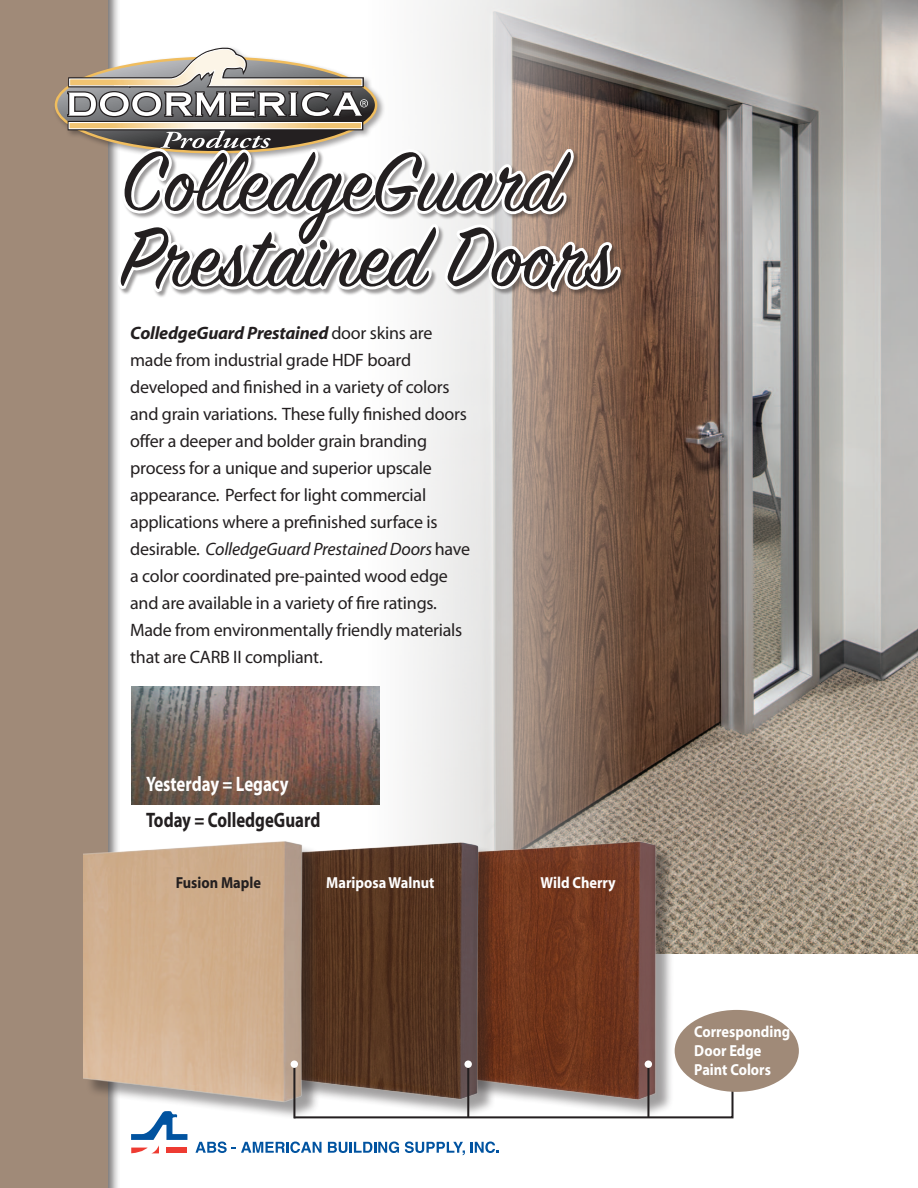
<style>
.page{position:relative;width:918px;height:1188px;background:#fff}
.page>*{position:absolute;margin:0;border:0;box-sizing:border-box;transform-origin:0 0}
.Body_Text{font:92.55px/75.2px "Sign Painter House Script";color:#231f20}
.bullet{font:700 21px "Myriad";color:#231f20;scale:.8 1}
.bullet-2{font:700 21px "Myriad";color:#fff;scale:.8 1}
.Body_Text_LRG{font:18px/27px "Myriad";letter-spacing:-.015em;color:#231f20}
.bullet-3{font:700 16.05px/18.9px "Myriad";color:#fff;scale:.9 1}
.bullet-4{font:700 16.05px "Myriad";color:#231f20;scale:.9 1}
.s1{font-weight:700;font-style:italic}
.s2{font-style:italic}
</style>
<div class="page">
<img style="left:131px;top:687px;width:234px;height:117px">
<div style="left:0;top:0;width:121px;height:1188px;background:#231f20;opacity:.63"></div>
<div style="left:0;top:0;width:108px;height:1188px;background:#a08a78"></div>
<img style="left:365px;top:0;width:553px;height:953px">
<svg style="left:195px;top:1142px;width:127px;height:11px"></svg>
<svg style="left:328px;top:1141px;width:71px;height:12px"></svg>
<svg style="left:405px;top:1142px;width:94px;height:13px"></svg>
<svg style="left:131px;top:1120px;width:56px;height:33px"></svg>
<div style="left:166px;top:1148px;width:21px;height:5px;background:#ee3b32"></div>
<div style="left:53px;top:46px;width:332px;height:115px;background:#231f20;opacity:.42"></div>
<svg style="left:56px;top:48px;width:570px;height:258px"></svg>
<img style="left:489px;top:824px;width:181px;height:263px">
<div style="left:264px;top:845px;width:233px;height:272px;background:#231f20;opacity:.43"></div>
<img style="left:320px;top:824px;width:169px;height:263px">
<div style="left:85px;top:844px;width:235px;height:276px;background:#231f20;opacity:.43"></div>
<img style="left:83px;top:824px;width:227px;height:291px">
<svg style="left:292px;top:1087px;width:442px;height:32px"></svg>
<hr style="left:293px;top:1067px;width:2px;height:51px;background:#231f20">
<div style="left:291px;top:1060px;width:7px;height:8px;background:#fff;border-radius:50%"></div>
<hr style="left:467px;top:1067px;width:2px;height:50px;background:#231f20">
<div style="left:464px;top:1060px;width:8px;height:8px;background:#fff;border-radius:50%"></div>
<hr style="left:647px;top:1067px;width:2px;height:50px;background:#231f20">
<div style="left:645px;top:1060px;width:7px;height:8px;background:#fff;border-radius:50%"></div>
<div style="left:675px;top:1010px;width:124px;height:82px;background:#a08a78;border-radius:50%"></div>
<p class="Body_Text" style="left:122px;top:155px;width:494px">ColledgeGuard<br>Prestained Doors</p>
<p class="Body_Text_LRG" style="left:130px;top:320px;width:341px"><span class="s1">ColledgeGuard Prestained</span> door skins are made from industrial grade HDF board developed and finished in a variety of colors and grain variations. These fully finished doors offer a deeper and bolder grain branding process for a unique and superior upscale appearance. Perfect for light commercial applications where a prefinished surface is desirable. <span class="s2">ColledgeGuard Prestained Doors</span> have a color coordinated pre-painted wood edge and are available in a variety of fire ratings.<br>Made from environmentally friendly materials that are CARB II compliant.</p>
<p class="bullet-2" style="left:146px;top:773px;width:180px">Yesterday = Legacy</p>
<p class="bullet" style="left:146px;top:809px;width:219px">Today = ColledgeGuard</p>
<p class="bullet-4" style="left:176px;top:874px;width:96px">Fusion Maple</p>
<p class="bullet-3" style="left:326px;top:873px;width:122px">Mariposa Walnut</p>
<p class="bullet-3" style="left:541px;top:873px;width:85px">Wild Cherry</p>
<p class="bullet-3" style="left:694px;top:1023px;width:108px">Corresponding<br>Door Edge</p>
<p class="bullet-3" style="left:694px;top:1061px;width:87px">Paint Colors</p>
</div>
